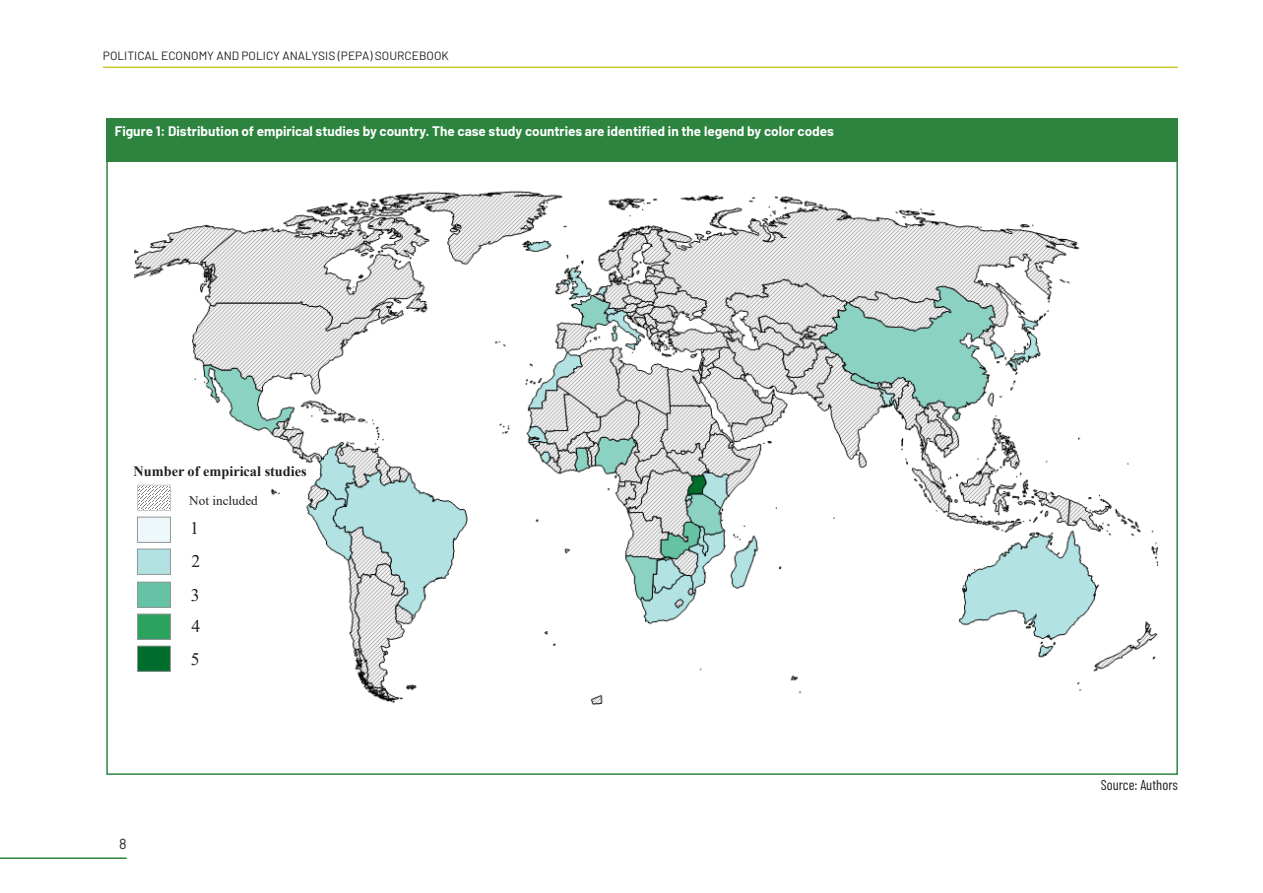
<style>
.page{position:relative;width:1263px;height:893px;background:#fff}
.page>*{position:absolute;margin:0;border:0;box-sizing:border-box;transform-origin:0 0}
.t1{font:17.55px/33.5px "Times New Roman";color:#231f20;text-align:justify}
.TOC_figures{font:14.4px "Barlow Condensed";color:#231f20}
.t2{font:14.4px "Barlow";color:#231f20}
.t3{font:700 14.25px "Times New Roman";color:#231f20}
.Figures_title{font:700 13.5px "Barlow";color:#fff}
.t4{font:13.2px "Times New Roman";color:#231f20}
.t5{font:12px "Barlow";color:#231f20}
</style>
<div class="page">
<hr style="left:0;top:857px;width:127px;height:2px;background:#2c843f">
<hr style="left:103px;top:67px;width:1075px;height:1px;background:#c9c92d">
<img style="left:135px;top:190px;width:1023px;height:515px">
<svg style="left:139px;top:487px;width:30px;height:22px"></svg>
<div style="left:137px;top:485px;width:34px;height:26px;border:1px solid #c8c9cb"></div>
<div style="left:137px;top:517px;width:33px;height:25px;background:#edf8fb"></div>
<div style="left:137px;top:517px;width:34px;height:26px;border:1px solid #939598"></div>
<div style="left:137px;top:646px;width:33px;height:25px;background:#006d2c"></div>
<div style="left:137px;top:646px;width:34px;height:26px;border:1px solid #939598"></div>
<div style="left:137px;top:549px;width:33px;height:25px;background:#b2e2e2"></div>
<div style="left:137px;top:549px;width:34px;height:26px;border:1px solid #939598"></div>
<div style="left:138px;top:614px;width:32px;height:25px;background:#2ca25f"></div>
<div style="left:137px;top:614px;width:34px;height:26px;border:1px solid #939598"></div>
<div style="left:138px;top:582px;width:32px;height:25px;background:#66c2a4"></div>
<div style="left:137px;top:582px;width:34px;height:26px;border:1px solid #939598"></div>
<div style="left:135px;top:395px;width:62px;height:27px;background:#fff"></div>
<div style="left:106px;top:118px;width:1072px;height:43px;background:#2c843f"></div>
<p class="t5" style="left:103px;top:47px;width:347px">POLITICAL ECONOMY AND POLICY ANALYSIS (PEPA) SOURCEBOOK</p>
<p class="Figures_title" style="left:115px;top:121px;width:720px">Figure 1: Distribution of empirical studies by country. The case study countries are identified in the legend by color codes</p>
<p class="t3" style="left:133px;top:461px;width:175px">Number of empirical studies</p>
<p class="t4" style="left:189px;top:491px;width:70px">Not included</p>
<p class="t1" style="left:190px;top:511px;width:11px">1<br>2<br>3</p>
<p class="t1" style="left:191px;top:609px;width:11px;line-height:32.7px">4<br>5</p>
<p class="t2" style="left:119px;top:833px;width:9px">8</p>
<p class="TOC_figures" style="left:1101px;top:775px;width:79px">Source: Authors</p>
</div>
